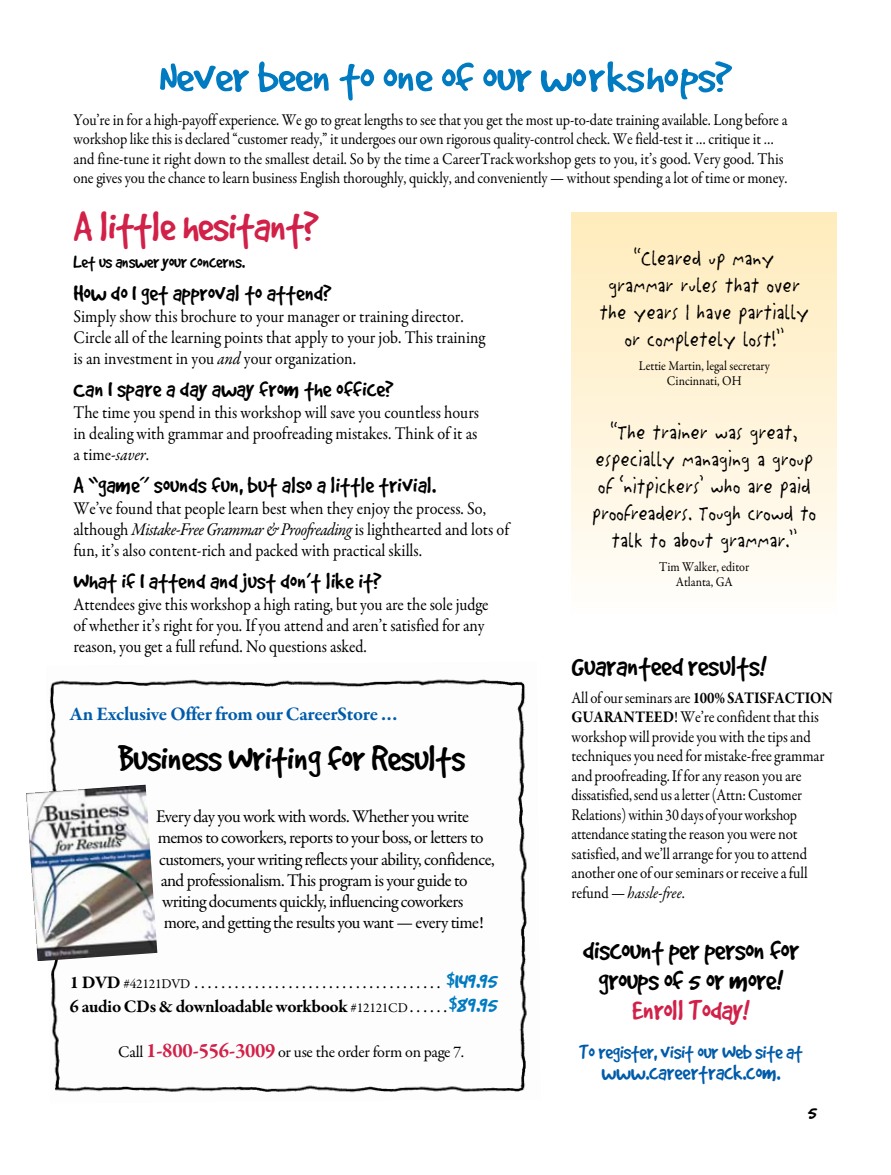
<style>
.page{position:relative;width:891px;height:1175px;background:#fff}
.page>*{position:absolute;margin:0;border:0;box-sizing:border-box;transform-origin:0 0}
.t1{font:48px "Good Dog Plain";letter-spacing:-.015em;color:#007ac1;scale:1.1 1}
.t2{font:46.5px "Good Dog Plain";letter-spacing:-.015em;color:#d12149}
.t3{font:40.5px "Good Dog Plain";letter-spacing:-.015em;color:#000}
.t4{font:31.5px/30px "Good Dog Plain";letter-spacing:-.015em;color:#000;text-align:center}
.t5{font:31.5px "Good Dog Plain";letter-spacing:-.015em;color:#d12149}
.t6{font:27px "Good Dog Plain";letter-spacing:-.015em;color:#007ac1}
.t7{font:25.5px "Good Dog Plain";color:#000}
.t8{font:24px/27px "Litterbox ICG";color:#000;text-align:center;scale:.9 1}
.t9{font:24px "Good Dog Plain";color:#005baa}
.t10{font:24px "Good Dog Plain";color:#000}
.t11{font:22.5px "Good Dog Plain";letter-spacing:-.015em;color:#005baa}
.t12{font:700 19.5px "Garamond Premr Pro";letter-spacing:-.015em;color:#005baa}
.t13{font:19.5px "Good Dog Plain";letter-spacing:-.015em;color:#000}
.t14{font:18px/21px "Garamond Premr Pro";letter-spacing:-.005em;color:#000;scale:.9 1}
.t15{font:18px "Garamond Premr Pro";letter-spacing:-.035em;color:#000}
.t16{font:18px "Garamond Premr Pro";letter-spacing:-.03em;color:#000}
.t17{font:18px "Garamond Premr Pro";letter-spacing:-.005em;color:#000}
.t18{font:700 18px "Garamond Premr Pro";letter-spacing:-.02em;color:#000}
.t19{font:16.5px/19.5px "Garamond Premr Pro";letter-spacing:-.01em;color:#000;scale:.89 1}
.t20{font:16.5px "Garamond Premr Pro";letter-spacing:-.01em;color:#000}
.t21{font:13.5px/15px "Garamond Premr Pro";color:#000;text-align:center;scale:.9 1}
.s1{font-style:italic}
.s2{font-weight:700}
.s3{font-size:13.5px}
.s4{font-weight:400;font-size:13.5px}
.s5{font-weight:400}
.s6{font-weight:700;font-size:21px;color:#d12149}
</style>
<div class="page">
<img style="left:50px;top:679px;width:477px;height:414px">
<div style="left:572px;top:212px;width:265px;height:403px;background:linear-gradient(to bottom,#ffecbb,#fffdfa)"></div>
<img style="left:26px;top:784px;width:131px;height:177px">
<h1 class="t1" style="left:159px;top:52px;width:523px">Never been to one of our workshops?</h1>
<p class="t19" style="left:74px;top:110px;width:804px">You’re in for a high-payoff experience. We go to great lengths to see that you get the most up-to-date training available. Long before a workshop like this is declared “customer ready,” it undergoes our own rigorous quality-control check. We field-test it … critique it … and fine-tune it right down to the smallest detail. So by the time a CareerTrack workshop gets to you, it’s good. Very good. This one gives you the chance to learn business English thoroughly, quickly, and conveniently — without spending a lot of time or money.</p>
<h2 class="t2" style="left:74px;top:202px;width:247px">A little hesitant?</h2>
<p class="t13" style="left:74px;top:252px;width:173px">Let us answer your concerns.</p>
<h3 class="t7" style="left:74px;top:279px;width:260px">How do I get approval to attend?</h3>
<p class="t14" style="left:74px;top:306px;width:459px">Simply show this brochure to your manager or training director.<br>Circle all of the learning points that apply to your job. This training is an investment in you <span class="s1">and</span> your organization.</p>
<h3 class="t7" style="left:74px;top:375px;width:321px">Can I spare a day away from the office?</h3>
<p class="t14" style="left:74px;top:402px;width:452px;text-align:justify">The time you spend in this workshop will save you countless hours in dealing with grammar and proofreading mistakes. Think of it as a time-<span class="s1">saver</span>.</p>
<h3 class="t7" style="left:74px;top:471px;width:364px">A “game” sounds fun, but also a little trivial.</h3>
<p class="t14" style="left:74px;top:498px;width:486px">We’ve found that people learn best when they enjoy the process. So, although <span class="s1">Mistake-Free Grammar &amp; Proofreading</span> is lighthearted and lots of fun, it’s also content-rich and packed with practical skills.</p>
<h3 class="t7" style="left:74px;top:567px;width:310px">What if I attend and just don’t like it?</h3>
<p class="t14" style="left:74px;top:594px;width:463px">Attendees give this workshop a high rating, but you are the sole judge of whether it’s right for you. If you attend and aren’t satisfied for any reason, you get a full refund. No questions asked.</p>
<p class="t12" style="left:70px;top:702px;width:329px">An Exclusive Offer from our CareerStore …</p>
<h3 class="t3" style="left:117px;top:737px;width:349px">Business Writing for Results</h3>
<p class="t15" style="left:156px;top:806px;width:314px">Every day you work with words. Whether you write</p>
<p class="t15" style="left:158px;top:827px;width:327px">memos to coworkers, reports to your boss, or letters to</p>
<p class="t16" style="left:159px;top:848px;width:337px">customers, your writing reflects your ability, confidence,</p>
<p class="t16" style="left:161px;top:869px;width:308px">and professionalism. This program is your guide to</p>
<p class="t15" style="left:162px;top:890px;width:303px">writing documents quickly, influencing coworkers</p>
<p class="t15" style="left:164px;top:911px;width:322px">more, and getting the results you want — every time!</p>
<p class="t17" style="left:70px;top:971px;width:125px"><span class="s2">1 DVD</span> <span class="s3">#42121DVD</span> ......................................</p>
<h3 class="t6" style="left:447px;top:965px;width:53px">$149.95</h3>
<p class="t18" style="left:70px;top:994px;width:345px">6 audio CDs &amp; downloadable workbook <span class="s4">#12121CD</span> <span class="s5">.....</span></p>
<h3 class="t6" style="left:449px;top:989px;width:51px">$89.95</h3>
<p class="t20" style="left:118px;top:1041px;width:348px">Call <span class="s6">1-800-556-3009</span> or use the order form on page 7.</p>
<h3 class="t8" style="left:600px;top:243px;width:234px">“Cleared up many grammar rules that over the years I have partially or completely lost!”</h3>
<p class="t21" style="left:639px;top:358px;width:147px">Lettie Martin, legal secretary<br>Cincinnati, OH</p>
<h3 class="t8" style="left:592px;top:417px;width:250px">“The trainer was great, especially managing a group of ‘nitpickers’ who are paid proofreaders. Tough crowd to talk to about grammar.”</h3>
<p class="t21" style="left:659px;top:559px;width:102px">Tim Walker, editor<br>Atlanta, GA</p>
<h3 class="t4" style="left:572px;top:650px;width:197px">Guaranteed results!</h3>
<p class="t19" style="left:572px;top:688px;width:295px">All of our seminars are <span class="s2">100% SATISFACTION GUARANTEED</span>! We’re confident that this workshop will provide you with the tips and techniques you need for mistake-free grammar and proofreading. If for any reason you are dissatisfied, send us a letter (Attn: Customer Relations) within 30 days of your workshop attendance stating the reason you were not satisfied, and we’ll arrange for you to attend another one of our seminars or receive a full refund — <span class="s1">hassle-free</span>.</p>
<h3 class="t4" style="left:583px;top:934px;width:218px">discount per person for groups of 5 or more!</h3>
<h3 class="t5" style="left:632px;top:993px;width:119px">Enroll Today!</h3>
<h3 class="t11" style="left:579px;top:1040px;width:225px">To register, visit our Web site at</h3>
<h3 class="t9" style="left:602px;top:1059px;width:180px">www.careertrack.com.</h3>
<h3 class="t10" style="left:808px;top:1099px;width:11px">5</h3>
</div>
